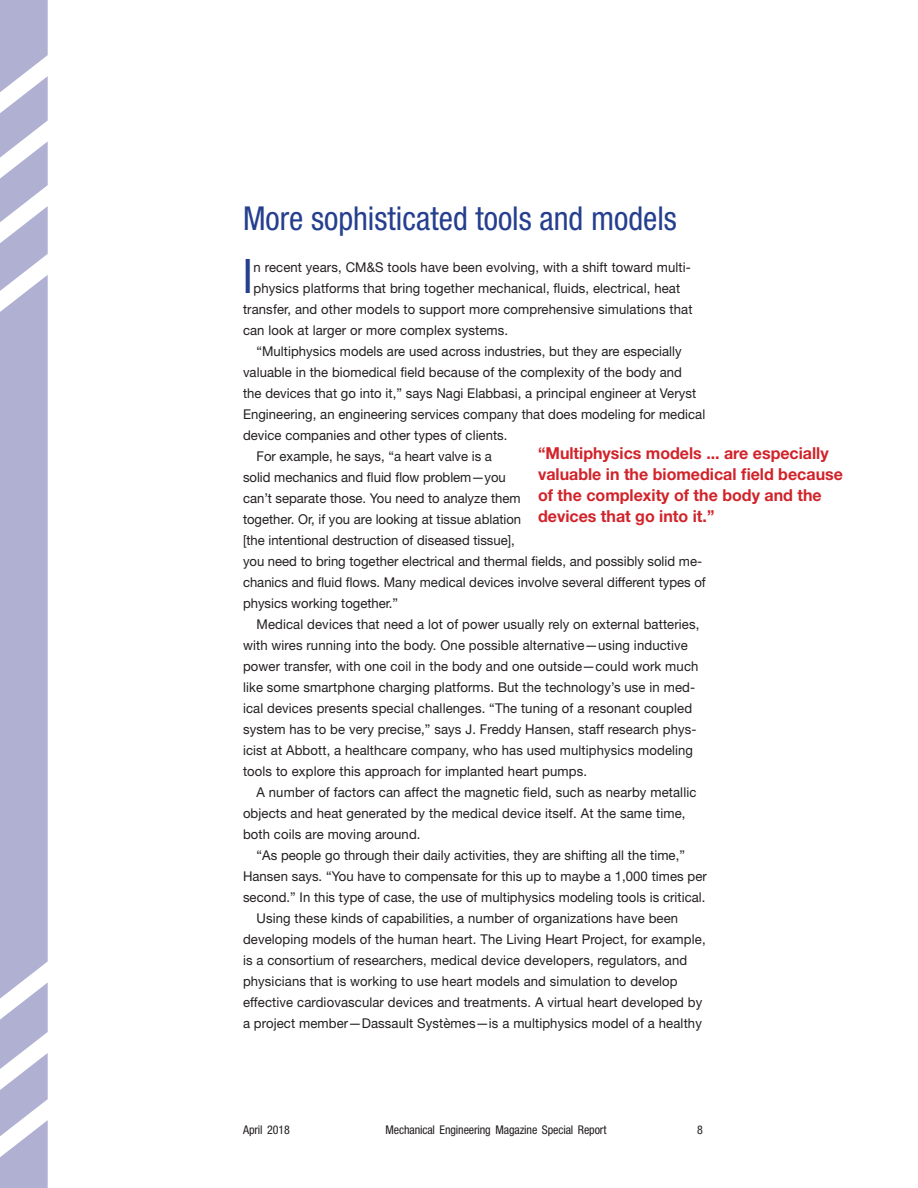
<style>
.page{position:relative;width:918px;height:1188px;background:#fff}
.page>*{position:absolute;margin:0;border:0;box-sizing:border-box;transform-origin:0 0}
.Serif_Body_Copy{font:condensed 47.7px "Helvetica Neue LT Std";color:#253f8e}
.Serif_Body_Copy-2{font:condensed 33px "Helvetica Neue LT Std";color:#253f8e}
.Serif_Body_Copy-3{font:700 16.5px/21px "Helvetica Neue LT Std";color:#d1232a}
.Serif_Body_Copy-4{font:13.5px/21px "Helvetica Neue LT Std";letter-spacing:.01em;color:#231f20}
.t1{font:condensed 12px "Helvetica Neue LT Std";letter-spacing:-.01em;color:#231f20}
</style>
<div class="page">
<svg style="left:0;top:0;width:48px;height:1188px;background:#b8b9d7"></svg>
<p class="Serif_Body_Copy-2" style="left:243px;top:199px;width:435px">More sophisticated tools and models</p>
<p class="Serif_Body_Copy" style="left:243px;top:249px;width:11px">I</p>
<p class="Serif_Body_Copy-4" style="left:254px;top:257px;width:437px">n recent years, CM&amp;S tools have been evolving, with a shift toward multi-</p>
<p class="Serif_Body_Copy-4" style="left:254px;top:278px;width:428px">physics platforms that bring together mechanical, fluids, electrical, heat</p>
<p class="Serif_Body_Copy-4" style="left:243px;top:299px;width:451px">transfer, and other models to support more comprehensive simulations that</p>
<p class="Serif_Body_Copy-4" style="left:243px;top:320px;width:267px">can look at larger or more complex systems.</p>
<p class="Serif_Body_Copy-4" style="left:243px;top:341px;width:464px;text-indent:14px">“Multiphysics models are used across industries, but they are especially valuable in the biomedical field because of the complexity of the body and<br>the devices that go into it,” says Nagi Elabbasi, a principal engineer at Veryst Engineering, an engineering services company that does modeling for medical device companies and other types of clients.</p>
<p class="Serif_Body_Copy-4" style="left:243px;top:446px;width:464px;text-indent:14px">For example, he says, “a heart valve is a<br>solid mechanics and fluid flow problem—you<br>can’t separate those. You need to analyze them<br>together. Or, if you are looking at tissue ablation<br>[the intentional destruction of diseased tissue],<br>you need to bring together electrical and thermal fields, and possibly solid me&shy;chanics and fluid flows. Many medical devices involve several different types of physics working together.”</p>
<p class="Serif_Body_Copy-4" style="left:243px;top:614px;width:458px;text-indent:14px">Medical devices that need a lot of power usually rely on external batteries, with wires running into the body. One possible alternative—using inductive power transfer, with one coil in the body and one outside—could work much like some smartphone charging platforms. But the technology’s use in med&shy;ical devices presents special challenges. “The tuning of a resonant coupled system has to be very precise,” says J. Freddy Hansen, staff research phys&shy;icist at Abbott, a healthcare company, who has used multiphysics modeling tools to explore this approach for implanted heart pumps.</p>
<p class="Serif_Body_Copy-4" style="left:243px;top:782px;width:455px;text-indent:14px">A number of factors can affect the magnetic field, such as nearby metallic objects and heat generated by the medical device itself. At the same time, both coils are moving around.</p>
<p class="Serif_Body_Copy-4" style="left:243px;top:845px;width:465px;text-indent:14px">“As people go through their daily activities, they are shifting all the time,”<br>Hansen says. “You have to compensate for this up to maybe a 1,000 times per second.” In this type of case, the use of multiphysics modeling tools is critical.</p>
<p class="Serif_Body_Copy-4" style="left:243px;top:908px;width:464px;text-indent:14px">Using these kinds of capabilities, a number of organizations have been developing models of the human heart. The Living Heart Project, for example, is a consortium of researchers, medical device developers, regulators, and physicians that is working to use heart models and simulation to develop effective cardiovascular devices and treatments. A virtual heart developed by a project member—Dassault Systèmes—is a multiphysics model of a healthy</p>
<p class="Serif_Body_Copy-3" style="left:538px;top:442px;width:306px">“Multiphysics models ... are especially valuable in the biomedical field because of the complexity of the body and the devices that go into it.”</p>
<p class="t1" style="left:243px;top:1123px;width:48px">April 2018</p>
<p class="t1" style="left:386px;top:1123px;width:222px">Mechanical Engineering Magazine Special Report</p>
<p class="t1" style="left:697px;top:1123px;width:7px">8</p>
</div>
